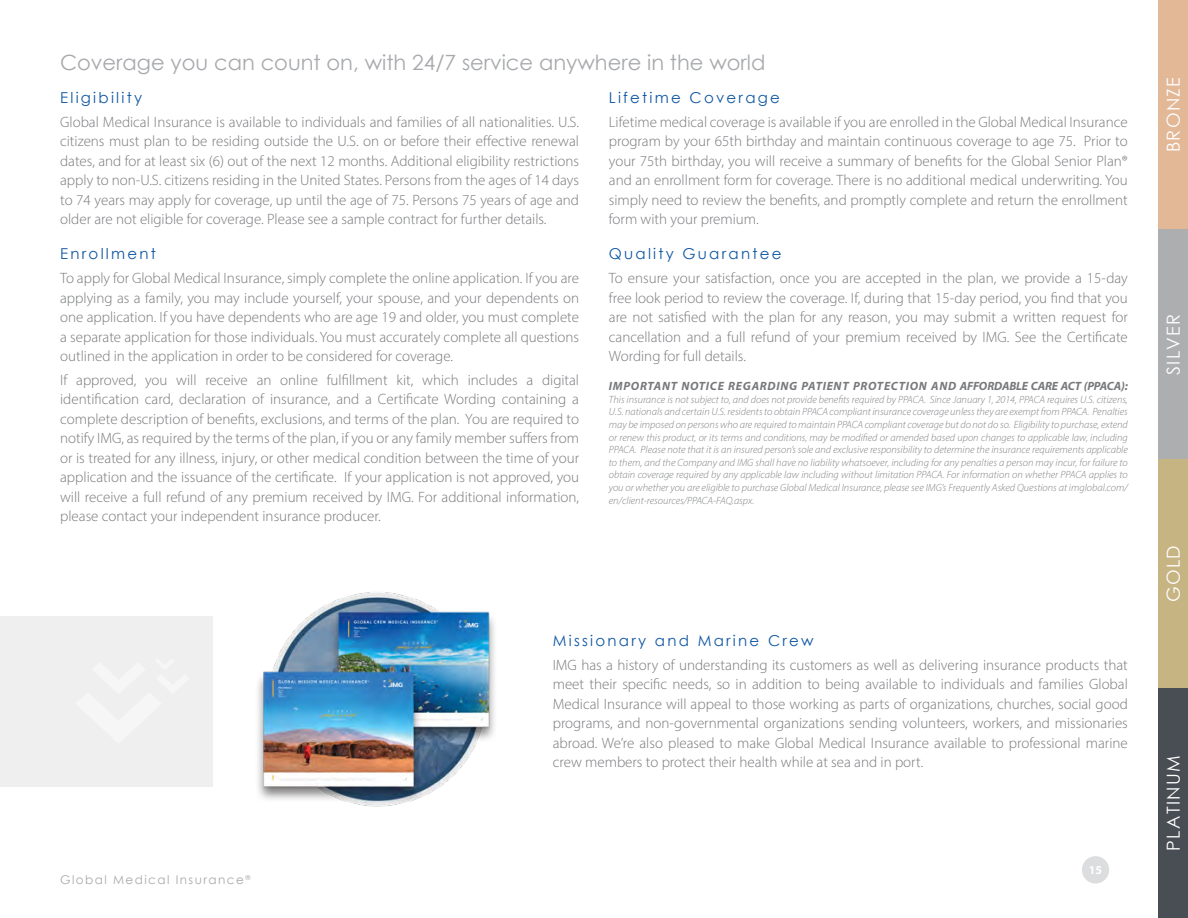
<style>
.page{position:relative;width:1188px;height:918px;background:#fff}
.page>*{position:absolute;margin:0;border:0;box-sizing:border-box;transform-origin:0 0}
.t1{font:21px "Century Gothic";color:#a7a9ac}
.t2{font:18px "Century Gothic";letter-spacing:.075em;color:#fff}
.t3{font:300 15px/19.5px "Myriad Pro";color:#77787b;text-align:justify}
.t4{font:15px "Century Gothic";letter-spacing:.15em;color:#1057a2}
.t5{font:italic 700 12px "Myriad Pro";letter-spacing:.06em;color:#77787b}
.t6{font:12px "Century Gothic";letter-spacing:.12em;color:#a7a9ac}
.t7{font:700 12px "Myriad Pro";color:#fff}
.t8{font:italic 300 10.5px/12.6px "Myriad Pro";color:#808285;text-align:justify}
</style>
<div class="page">
<div style="left:1082px;top:856px;width:27px;height:28px;background:#dcddde;border-radius:50%"></div>
<div style="left:1158px;top:0;width:30px;height:230px;background:#e2b897"></div>
<div style="left:1158px;top:230px;width:30px;height:229px;background:#adaeb0"></div>
<div style="left:1158px;top:459px;width:30px;height:229px;background:#c7b483"></div>
<div style="left:1158px;top:688px;width:30px;height:230px;background:#494e54"></div>
<img style="left:258px;top:592px;width:237px;height:215px">
<div style="left:0;top:616px;width:212px;height:170px;background:#efeff0"></div>
<h1 class="t1" style="left:60px;top:47px;width:707px">Coverage you can count on, with 24/7 service anywhere in the world</h1>
<p class="t4" style="left:60px;top:87px;width:83px">Eligibility</p>
<p class="t3" style="left:60px;top:112px;width:521px">Global Medical Insurance is available to individuals and families of all nationalities. U.S. citizens must plan to be residing outside the U.S. on or before their effective renewal dates, and for at least six (6) out of the next 12 months. Additional eligibility restrictions apply to non-U.S. citizens residing in the United States. Persons from the ages of 14 days to 74 years may apply for coverage, up until the age of 75. Persons 75 years of age and older are not eligible for coverage. Please see a sample contract for further details.</p>
<p class="t4" style="left:60px;top:243px;width:97px">Enrollment</p>
<p class="t3" style="left:60px;top:268px;width:521px">To apply for Global Medical Insurance, simply complete the online application. If you are applying as a family, you may include yourself, your spouse, and your dependents on one application. If you have dependents who are age 19 and older, you must complete a separate application for those individuals. You must accurately complete all questions outlined in the application in order to be considered for coverage.</p>
<p class="t3" style="left:60px;top:370px;width:521px">If approved, you will receive an online fulfillment kit, which includes a digital identification card, declaration of insurance, and a Certificate Wording containing a complete description of benefits, exclusions, and terms of the plan. You are required to notify IMG, as required by the terms of the plan, if you or any family member suffers from or is treated for any illness, injury, or other medical condition between the time of your application and the issuance of the certificate. If your application is not approved, you will receive a full refund of any premium received by IMG. For additional information, please contact your independent insurance producer.</p>
<p class="t4" style="left:609px;top:87px;width:173px">Lifetime Coverage</p>
<p class="t3" style="left:609px;top:112px;width:521px">Lifetime medical coverage is available if you are enrolled in the Global Medical Insurance program by your 65th birthday and maintain continuous coverage to age 75. Prior to your 75th birthday, you will receive a summary of benefits for the Global Senior Plan® and an enrollment form for coverage. There is no additional medical underwriting. You simply need to review the benefits, and promptly complete and return the enrollment form with your premium.</p>
<p class="t4" style="left:609px;top:243px;width:174px">Quality Guarantee</p>
<p class="t3" style="left:609px;top:268px;width:521px">To ensure your satisfaction, once you are accepted in the plan, we provide a 15-day free look period to review the coverage. If, during that 15-day period, you find that you are not satisfied with the plan for any reason, you may submit a written request for cancellation and a full refund of your premium received by IMG. See the Certificate Wording for full details.</p>
<p class="t5" style="left:609px;top:378px;width:520px">IMPORTANT NOTICE REGARDING PATIENT PROTECTION AND AFFORDABLE CARE ACT (PPACA):</p>
<p class="t8" style="left:609px;top:393px;width:521px">This insurance is not subject to, and does not provide benefits required by PPACA. Since January 1, 2014, PPACA requires U.S. citizens, U.S. nationals and certain U.S. residents to obtain PPACA compliant insurance coverage unless they are exempt from PPACA. Penalties may be imposed on persons who are required to maintain PPACA compliant coverage but do not do so. Eligibility to purchase, extend or renew this product, or its terms and conditions, may be modified or amended based upon changes to applicable law, including PPACA. Please note that it is an insured person’s sole and exclusive responsibility to determine the insurance requirements applicable to them, and the Company and IMG shall have no liability whatsoever, including for any penalties a person may incur, for failure to obtain coverage required by any applicable law including without limitation PPACA. For information on whether PPACA applies to you or whether you are eligible to purchase Global Medical Insurance, please see IMG’s Frequently Asked Questions at imglobal.com/ en/client-resources/PPACA-FAQ.aspx.</p>
<p class="t6" style="left:60px;top:871px;width:192px">Global Medical Insurance<sup>®</sup></p>
<p class="t4" style="left:553px;top:630px;width:262px">Missionary and Marine Crew</p>
<p class="t3" style="left:553px;top:655px;width:577px">IMG has a history of understanding its customers as well as delivering insurance products that meet their specific needs, so in addition to being available to individuals and families Global Medical Insurance will appeal to those working as parts of organizations, churches, social good programs, and non-governmental organizations sending volunteers, workers, and missionaries abroad. We’re also pleased to make Global Medical Insurance available to professional marine crew members to protect their health while at sea and in port.</p>
<p class="t7" style="left:1089px;top:862px;width:15px">15</p>
<p class="t2" style="left:1161px;top:152px;width:77px;rotate:-90deg">BRONZE</p>
<p class="t2" style="left:1161px;top:375px;width:63px;rotate:-90deg">SILVER</p>
<p class="t2" style="left:1161px;top:602px;width:59px;rotate:-90deg">GOLD</p>
<p class="t2" style="left:1161px;top:851px;width:97px;rotate:-90deg">PLATINUM</p>
</div>
